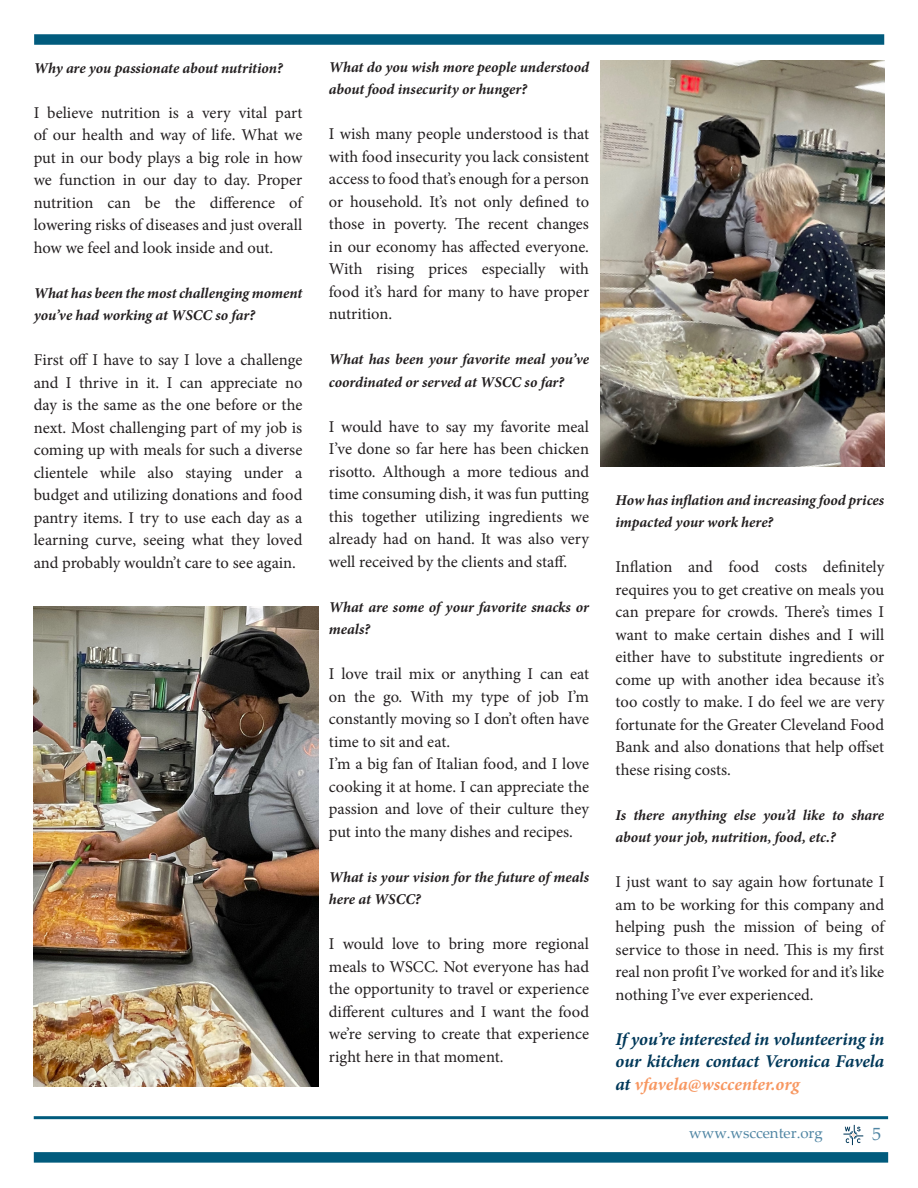
<style>
.page{position:relative;width:918px;height:1188px;background:#fff}
.page>*{position:absolute;margin:0;border:0;box-sizing:border-box;transform-origin:0 0}
.t1{font:italic 700 18px/22.5px "Minion Pro";letter-spacing:-.005em;color:#003859;text-align:justify}
.t2{font:18px "Palatino Linotype";color:#4f85a3}
.t3{font:16.5px/22.5px "Minion Pro";letter-spacing:-.005em;color:#231f20;text-align:justify}
.t4{font:italic 700 15px/22.5px "Minion Pro";letter-spacing:-.005em;color:#231f20}
.t5{font:15px "Palatino Linotype";color:#4f85a3}
.s1{color:#f79761}
</style>
<div class="page">
<div style="left:34px;top:1152px;width:854px;height:11px;background:#015b7d"></div>
<hr style="left:34px;top:1116px;width:854px;height:3px;background:#015b7d">
<div style="left:34px;top:34px;width:850px;height:11px;background:#015b7d"></div>
<svg style="left:843px;top:1125px;width:20px;height:20px"></svg>
<img style="left:601px;top:61px;width:283px;height:406px">
<img style="left:34px;top:607px;width:285px;height:479px">
<p class="t4" style="left:34px;top:56px;width:251px">Why are you passionate about nutrition?</p>
<p class="t3" style="left:34px;top:101px;width:270px">I believe nutrition is a very vital part of our health and way of life. What we put in our body plays a big role in how we function in our day to day. Proper nutrition can be the difference of lowering risks of diseases and just overall how we feel and look inside and out.</p>
<p class="t4" style="left:34px;top:281px;width:270px">What has been the most challenging moment you’ve had working at WSCC so far?</p>
<p class="t3" style="left:34px;top:349px;width:270px">First off I have to say I love a challenge and I thrive in it. I can appreciate no day is the same as the one before or the next. Most challenging part of my job is coming up with meals for such a diverse clientele while also staying under a budget and utilizing donations and food pantry items. I try to use each day as a learning curve, seeing what they loved and probably wouldn’t care to see again.</p>
<p class="t4" style="left:329px;top:55px;width:262px">What do you wish more people understood about food insecurity or hunger?</p>
<p class="t3" style="left:329px;top:123px;width:262px">I wish many people understood is that with food insecurity you lack consistent access to food that’s enough for a person or household. It’s not only defined to those in poverty. The recent changes in our economy has affected everyone.<br>With rising prices especially with food it’s hard for many to have proper nutrition.</p>
<p class="t4" style="left:329px;top:348px;width:262px">What has been your favorite meal you’ve coordinated or served at WSCC so far?</p>
<p class="t3" style="left:329px;top:415px;width:262px">I would have to say my favorite meal I’ve done so far here has been chicken risotto. Although a more tedious and time consuming dish, it was fun putting this together utilizing ingredients we already had on hand. It was also very well received by the clients and staff.</p>
<p class="t4" style="left:329px;top:595px;width:262px">What are some of your favorite snacks or meals?</p>
<p class="t3" style="left:329px;top:663px;width:262px">I love trail mix or anything I can eat on the go. With my type of job I’m constantly moving so I don’t often have time to sit and eat.</p>
<p class="t3" style="left:329px;top:753px;width:262px">I’m a big fan of Italian food, and I love cooking it at home. I can appreciate the passion and love of their culture they put into the many dishes and recipes.</p>
<p class="t4" style="left:329px;top:865px;width:262px">What is your vision for the future of meals here at WSCC?</p>
<p class="t3" style="left:329px;top:933px;width:262px">I would love to bring more regional meals to WSCC. Not everyone has had the opportunity to travel or experience different cultures and I want the food we’re serving to create that experience right here in that moment.</p>
<p class="t4" style="left:616px;top:488px;width:270px">How has inflation and increasing food prices impacted your work here?</p>
<p class="t3" style="left:616px;top:556px;width:270px">Inflation and food costs definitely requires you to get creative on meals you can prepare for crowds. There’s times I want to make certain dishes and I will either have to substitute ingredients or come up with another idea because it’s too costly to make. I do feel we are very fortunate for the Greater Cleveland Food Bank and also donations that help offset these rising costs.</p>
<p class="t4" style="left:616px;top:803px;width:270px">Is there anything else you’d like to share about your job, nutrition, food, etc.?</p>
<p class="t3" style="left:616px;top:871px;width:270px">I just want to say again how fortunate I am to be working for this company and helping push the mission of being of service to those in need. This is my first real non profit I’ve worked for and it’s like nothing I’ve ever experienced.</p>
<p class="t1" style="left:616px;top:1027px;width:270px">If you’re interested in volunteering in our kitchen contact Veronica Favela at <span class="s1">vfavela@wsccenter.org</span></p>
<p class="t5" style="left:689px;top:1122px;width:135px">www.wsccenter.org</p>
<p class="t2" style="left:872px;top:1121px;width:10px">5</p>
</div>
